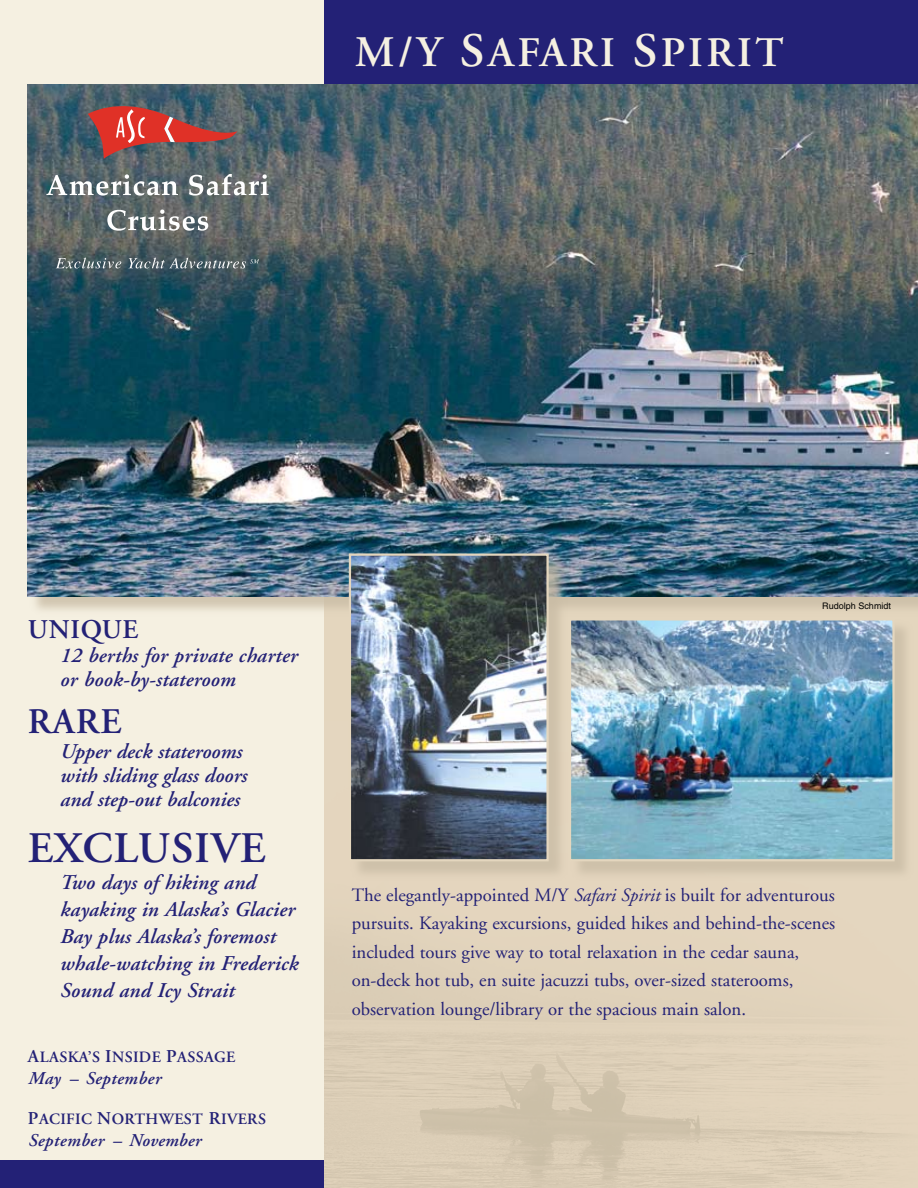
<style>
.page{position:relative;width:918px;height:1188px;background:#fff}
.page>*{position:absolute;margin:0;border:0;box-sizing:border-box;transform-origin:0 0}
.t1{font:600 43.5px "Adobe Garamond";letter-spacing:.025em;color:#232176}
.t2{font:600 42px "Adobe Garamond";letter-spacing:.075em;color:#f5f0e1}
.t3{font:600 36px "Adobe Garamond";color:#232176}
.t4{font:600 27px "Adobe Garamond";letter-spacing:.025em;color:#232176}
.t5{font:italic 600 21px/27px "Adobe Garamond";letter-spacing:.01em;color:#232176}
.t6{font:18.75px/28.5px "Adobe Garamond";color:#232176}
.t7{font:italic 600 18px "Adobe Garamond";letter-spacing:.025em;color:#232176}
.t8{font:600 15.75px "Adobe Garamond";letter-spacing:.025em;color:#232176}
.t9{font:9px "Helvetica";color:#000}
.s1{font-size:43.5px}
.s2{font-size:48px}
.s3{font-size:18px}
.s4{font-style:italic}
</style>
<div class="page">
<div style="left:318px;top:0;width:600px;height:106px;background:#232176"></div>
<div style="left:0;top:0;width:324px;height:1188px;background:#f5f0e1"></div>
<div style="left:0;top:1160px;width:324px;height:28px;background:#232176"></div>
<div style="left:29px;top:86px;width:889px;height:531px;background:#c9bca5;opacity:.8"></div>
<img style="left:28px;top:84px;width:890px;height:513px">
<div style="left:350px;top:555px;width:218px;height:326px;background:#c9bca5;opacity:.8"></div>
<img style="left:352px;top:557px;width:194px;height:301px">
<div style="left:349px;top:554px;width:200px;height:307px;border:2px solid #e4d6be"></div>
<div style="left:570px;top:620px;width:344px;height:261px;background:#c9bca5;opacity:.8"></div>
<img style="left:572px;top:621px;width:320px;height:237px">
<div style="left:569px;top:618px;width:326px;height:243px;border:2px solid #e4d6be"></div>
<svg style="left:56px;top:258px;width:65px;height:10px"></svg>
<svg style="left:129px;top:258px;width:130px;height:10px"></svg>
<svg style="left:46px;top:174px;width:132px;height:22px;background:#848f93"></svg>
<svg style="left:189px;top:174px;width:80px;height:22px;background:#969999"></svg>
<svg style="left:107px;top:210px;width:101px;height:21px;background:#8e9494"></svg>
<svg style="left:88px;top:106px;width:150px;height:53px;background:#935455"></svg>
<h2 class="t2" style="left:355px;top:29px;width:430px"><span class="s1">M/Y</span> <span class="s2">S</span>AFARI <span class="s2">S</span>PIRIT</h2>
<h3 class="t4" style="left:28px;top:614px;width:112px">UNIQUE</h3>
<p class="t5" style="left:60px;top:644px;width:239px;line-height:24px">12 berths for private charter or book-by-stateroom</p>
<h3 class="t3" style="left:28px;top:702px;width:95px">RARE</h3>
<p class="t5" style="left:60px;top:740px;width:189px;line-height:24px">Upper deck staterooms with sliding glass doors and step-out balconies</p>
<h1 class="t1" style="left:28px;top:825px;width:239px">EXCLUSIVE</h1>
<p class="t5" style="left:59px;top:870px;width:240px">Two days of hiking and kayaking in Alaska’s Glacier<br>Bay plus Alaska’s foremost whale-watching in Frederick<br>Sound and Icy Strait</p>
<p class="t8" style="left:28px;top:1048px;width:209px"><span class="s3">A</span>LASKA’S <span class="s3">I</span>NSIDE <span class="s3">P</span>ASSAGE</p>
<p class="t7" style="left:28px;top:1068px;width:134px">May – September</p>
<p class="t8" style="left:28px;top:1111px;width:239px"><span class="s3">P</span>ACIFIC <span class="s3">N</span>ORTHWEST <span class="s3">R</span>IVERS</p>
<p class="t7" style="left:28px;top:1130px;width:174px">September – November</p>
<p class="t9" style="left:822px;top:601px;width:70px">Rudolph Schmidt</p>
<p class="t6" style="left:352px;top:881px;width:485px">The elegantly-appointed M/Y <span class="s4">Safari Spirit</span> is built for adventurous pursuits. Kayaking excursions, guided hikes and behind-the-scenes included tours give way to total relaxation in the cedar sauna, on-deck hot tub, en suite jacuzzi tubs, over-sized staterooms, observation lounge/library or the spacious main salon.</p>
</div>
